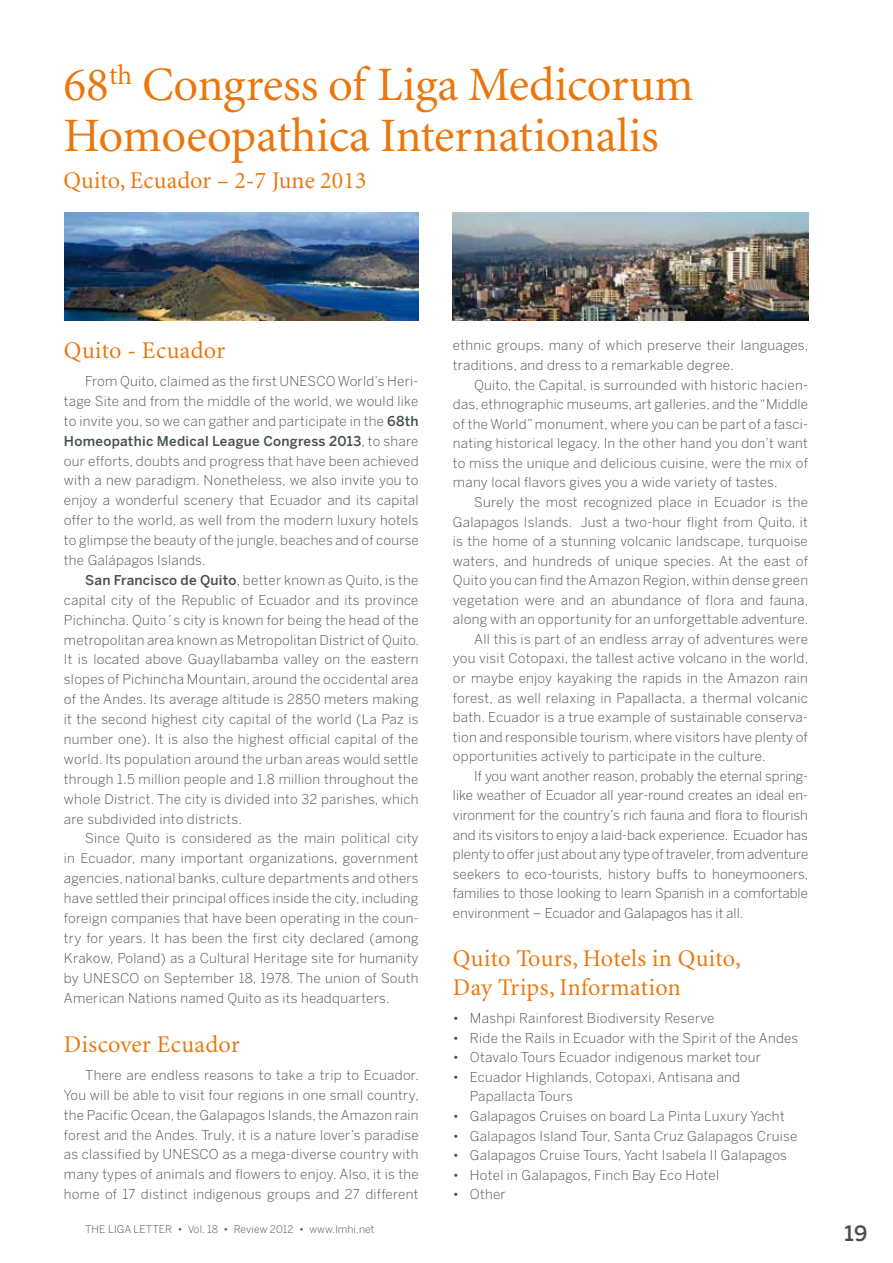
<style>
.page{position:relative;width:893px;height:1263px;background:#fff}
.page>*{position:absolute;margin:0;border:0;box-sizing:border-box;transform-origin:0 0}
.t1{font:48px/51px "Minion MM 367 585 11";letter-spacing:-.005em;color:#eb760b}
.t2{font:24px/28.8px "Minion MM 367 585 11";letter-spacing:.01em;color:#eb760b}
.t3{font:500 21px "Benton Sans";color:#445052}
.t4{font:300 13.5px/20px "Benton Sans";letter-spacing:.02em;color:#445153;text-align:justify}
.t5{font:300 13.5px "Benton Sans";color:#445153}
.t6{font:300 10.5px "Benton Sans";letter-spacing:.01em;color:#445153}
.s1{font-weight:500}
</style>
<div class="page">
<img style="left:64px;top:212px;width:355px;height:108px">
<img style="left:453px;top:212px;width:355px;height:108px">
<h1 class="t1" style="left:64px;top:60px;width:631px">68<sup>th</sup> Congress of Liga Medicorum<br>Homoeopathica Internationalis</h1>
<h2 class="t2" style="left:64px;top:166px;width:304px">Quito, Ecuador – 2-7 June 2013</h2>
<h2 class="t2" style="left:64px;top:336px;width:163px">Quito - Ecuador</h2>
<p class="t4" style="left:64px;top:371px;width:356px;text-indent:21px">From Quito, claimed as the first UNESCO World’s Heri&shy;tage Site and from the middle of the world, we would like to invite you, so we can gather and participate in the <span class="s1">68th Homeopathic Medical League Congress 2013</span>, to share our efforts, doubts and progress that have been achieved with a new paradigm. Nonetheless, we also invite you to enjoy a wonderful scenery that Ecuador and its capital offer to the world, as well from the modern luxury hotels to glimpse the beauty of the jungle, beaches and of course the Galápagos Islands.</p>
<p class="t4" style="left:64px;top:570px;width:357px;text-indent:21px"><span class="s1">San Francisco de Quito</span>, better known as Quito, is the capital city of the Republic of Ecuador and its province Pichincha. Quito´s city is known for being the head of the metropolitan area known as Metropolitan District of Quito.<br>It is located above Guayllabamba valley on the eastern slopes of Pichincha Mountain, around the occidental area of the Andes. Its average altitude is 2850 meters making it the second highest city capital of the world (La Paz is number one). It is also the highest official capital of the world. Its population around the urban areas would settle through 1.5 million people and 1.8 million throughout the whole District. The city is divided into 32 parishes, which are subdivided into districts.</p>
<p class="t4" style="left:64px;top:828px;width:356px;text-indent:21px">Since Quito is considered as the main political city in Ecuador, many important organizations, government agencies, national banks, culture departments and others have settled their principal offices inside the city, including foreign companies that have been operating in the coun&shy;try for years. It has been the first city declared (among Krakow, Poland) as a Cultural Heritage site for humanity by UNESCO on September 18, 1978. The union of South American Nations named Quito as its headquarters.</p>
<h2 class="t2" style="left:64px;top:1030px;width:177px">Discover Ecuador</h2>
<p class="t4" style="left:64px;top:1065px;width:356px;text-indent:21px">There are endless reasons to take a trip to Ecuador.<br>You will be able to visit four regions in one small country, the Pacific Ocean, the Galapagos Islands, the Amazon rain forest and the Andes. Truly, it is a nature lover’s paradise as classified by UNESCO as a mega-diverse country with many types of animals and flowers to enjoy. Also, it is the home of 17 distinct indigenous groups and 27 different</p>
<p class="t6" style="left:85px;top:1223px;width:291px">THE LIGA LETTER • Vol. 18 • Review 2012 • www.lmhi.net</p>
<p class="t4" style="left:453px;top:336px;width:357px;line-height:19.5px">ethnic groups, many of which preserve their languages, traditions, and dress to a remarkable degree.</p>
<p class="t4" style="left:453px;top:375px;width:357px;line-height:19.5px;text-indent:21px">Quito, the Capital, is surrounded with historic hacien&shy;das, ethnographic museums, art galleries, and the “Middle of the World” monument, where you can be part of a fasci&shy;nating historical legacy. In the other hand you don’t want to miss the unique and delicious cuisine, were the mix of many local flavors gives you a wide variety of tastes.</p>
<p class="t4" style="left:474px;top:492px;width:335px">Surely the most recognized place in Ecuador is the</p>
<p class="t4" style="left:453px;top:511px;width:356px">Galapagos Islands. Just a two-hour flight from Quito, it</p>
<p class="t4" style="left:453px;top:531px;width:356px">is the home of a stunning volcanic landscape, turquoise</p>
<p class="t4" style="left:453px;top:551px;width:357px">waters, and hundreds of unique species. At the east of</p>
<p class="t4" style="left:453px;top:570px;width:357px">Quito you can find the Amazon Region, within dense green</p>
<p class="t4" style="left:453px;top:590px;width:357px">vegetation were and an abundance of flora and fauna,</p>
<p class="t4" style="left:453px;top:609px;width:357px">along with an opportunity for an unforgettable adventure.</p>
<p class="t4" style="left:474px;top:629px;width:335px">All this is part of an endless array of adventures were</p>
<p class="t4" style="left:453px;top:648px;width:357px">you visit Cotopaxi, the tallest active volcano in the world,</p>
<p class="t4" style="left:453px;top:668px;width:356px">or maybe enjoy kayaking the rapids in the Amazon rain</p>
<p class="t4" style="left:453px;top:687px;width:357px">forest, as well relaxing in Papallacta, a thermal volcanic</p>
<p class="t4" style="left:453px;top:707px;width:357px">bath. Ecuador is a true example of sustainable conserva-</p>
<p class="t4" style="left:453px;top:727px;width:356px">tion and responsible tourism, where visitors have plenty of</p>
<p class="t4" style="left:453px;top:746px;width:314px">opportunities actively to participate in the culture.</p>
<p class="t5" style="left:474px;top:768px;width:335px">If you want another reason, probably the eternal spring-</p>
<p class="t5" style="left:453px;top:787px;width:356px">like weather of Ecuador all year-round creates an ideal en-</p>
<p class="t5" style="left:453px;top:807px;width:357px">vironment for the country’s rich fauna and flora to flourish</p>
<p class="t5" style="left:453px;top:827px;width:357px">and its visitors to enjoy a laid-back experience. Ecuador has</p>
<p class="t5" style="left:453px;top:846px;width:357px">plenty to offer just about any type of traveler, from adventure</p>
<p class="t4" style="left:453px;top:864px;width:357px">seekers to eco-tourists, history buffs to honeymooners,</p>
<p class="t5" style="left:453px;top:885px;width:356px">families to those looking to learn Spanish in a comfortable</p>
<p class="t5" style="left:453px;top:905px;width:292px">environment – Ecuador and Galapagos has it all.</p>
<h2 class="t2" style="left:453px;top:945px;width:290px">Quito Tours, Hotels in Quito,<br>Day Trips, Information</h2>
<p class="t4" style="left:453px;top:1008px;width:263px">• Mashpi Rainforest Biodiversity Reserve</p>
<p class="t4" style="left:453px;top:1028px;width:347px">• Ride the Rails in Ecuador with the Spirit of the Andes</p>
<p class="t4" style="left:453px;top:1047px;width:310px">• Otavalo Tours Ecuador indigenous market tour</p>
<p class="t4" style="left:470px;top:1067px;width:272px;line-height:19.5px;text-indent:-17px">• Ecuador Highlands, Cotopaxi, Antisana and<br>Papallacta Tours</p>
<p class="t4" style="left:453px;top:1106px;width:333px">• Galapagos Cruises on board La Pinta Luxury Yacht</p>
<p class="t4" style="left:453px;top:1125px;width:346px">• Galapagos Island Tour, Santa Cruz Galapagos Cruise</p>
<p class="t4" style="left:453px;top:1145px;width:336px">• Galapagos Cruise Tours, Yacht Isabela II Galapagos</p>
<p class="t4" style="left:453px;top:1164px;width:268px">• Hotel in Galapagos, Finch Bay Eco Hotel</p>
<p class="t4" style="left:453px;top:1184px;width:54px">• Other</p>
<h3 class="t3" style="left:845px;top:1221px;width:24px">19</h3>
</div>
